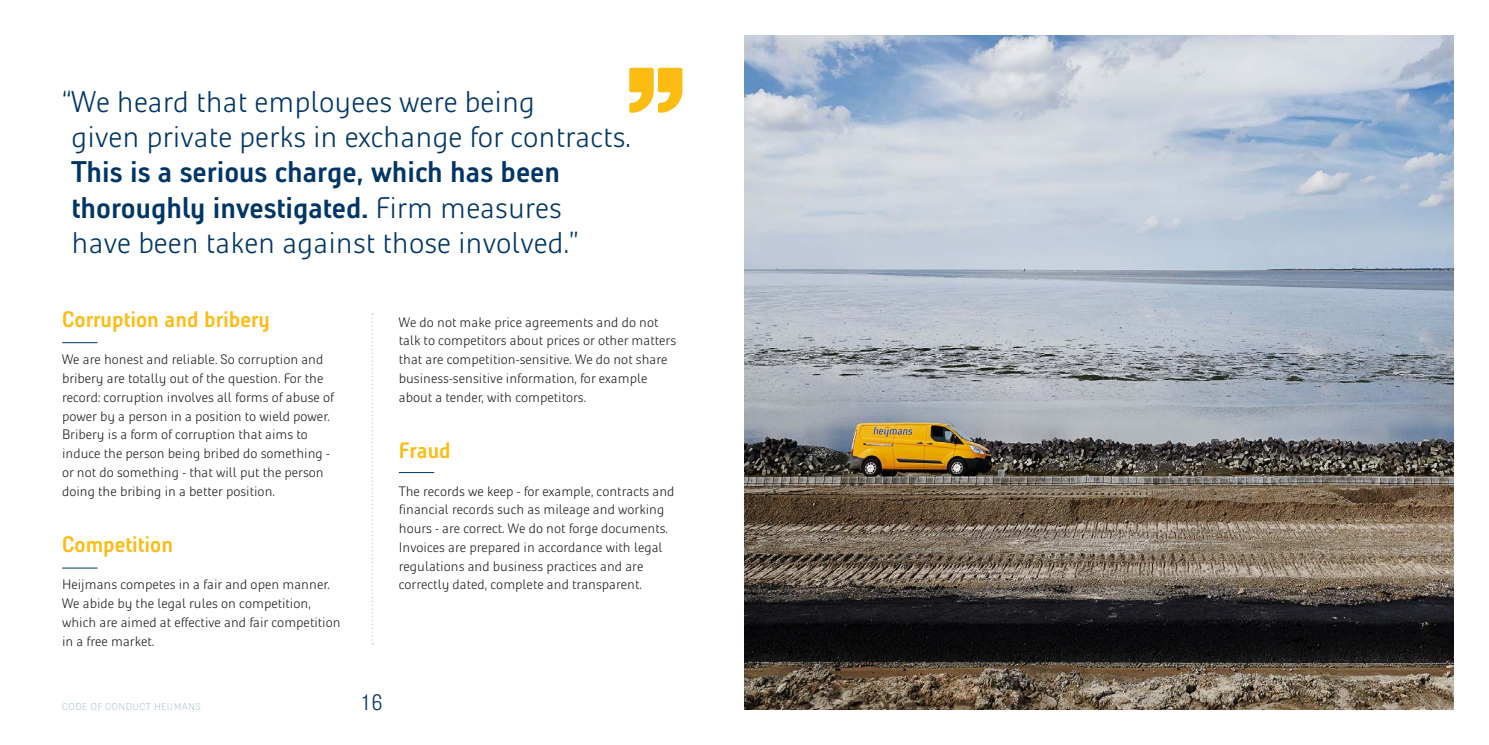
<style>
.page{position:relative;width:1489px;height:745px;background:#fff}
.page>*{position:absolute;margin:0;border:0;box-sizing:border-box;transform-origin:0 0}
.Titel_2{font:300 30px/35px "Heijmans";color:#003667}
.Tussenkop{font:700 22.5px "Heijmans Con";color:#fdbc12}
.Titel_2-2{font:300 22.5px "Heijmans";color:#003667}
.Platte_tekst{font:300 13.75px/18.8px "Heijmans";color:#231f20}
.Titel_2-3{font:300 10px "Heijmans";letter-spacing:.04em;color:#b0cad1}
.s1{font-family:"Heijmans Con";font-weight:700}
</style>
<div class="page">
<hr style="left:62px;top:342px;width:35px;height:1px;background:#003667">
<hr style="left:399px;top:472px;width:35px;height:1px;background:#003667">
<hr style="left:62px;top:567px;width:35px;height:1px;background:#003667">
<svg style="left:371px;top:313px;width:2px;height:331px"></svg>
<svg style="left:629px;top:68px;width:53px;height:45px"></svg>
<img style="left:744px;top:35px;width:709px;height:674px">
<p class="Titel_2" style="left:71px;top:85px;width:561px;text-indent:-9px">“We heard that employees were being<br>given private perks in exchange for contracts.<br><span class="s1">This is a serious charge, which has been thoroughly investigated.</span> Firm measures<br>have been taken against those involved.”</p>
<p class="Tussenkop" style="left:62px;top:305px;width:209px">Corruption and bribery</p>
<p class="Platte_tekst" style="left:62px;top:350px;width:273px">We are honest and reliable. So corruption and bribery are totally out of the question. For the record: corruption involves all forms of abuse of power by a person in a position to wield power.<br>Bribery is a form of corruption that aims to</p>
<p class="Platte_tekst" style="left:62px;top:443px;width:269px">induce the person being bribed do something -</p>
<p class="Platte_tekst" style="left:62px;top:462px;width:263px">or not do something - that will put the person doing the bribing in a better position.</p>
<p class="Tussenkop" style="left:62px;top:530px;width:113px">Competition</p>
<p class="Platte_tekst" style="left:62px;top:575px;width:280px">Heijmans competes in a fair and open manner.<br>We abide by the legal rules on competition, which are aimed at effective and fair competition in a free market.</p>
<p class="Titel_2-3" style="left:62px;top:699px;width:140px">CODE OF CONDUCT HEIJMANS</p>
<p class="Platte_tekst" style="left:399px;top:312px;width:279px">We do not make price agreements and do not talk to competitors about prices or other matters that are competition-sensitive. We do not share</p>
<p class="Platte_tekst" style="left:399px;top:368px;width:250px">business-sensitive information, for example about a tender, with competitors.</p>
<p class="Tussenkop" style="left:399px;top:437px;width:53px">Fraud</p>
<p class="Platte_tekst" style="left:399px;top:481px;width:277px">The records we keep - for example, contracts and financial records such as mileage and working hours - are correct. We do not forge documents.<br>Invoices are prepared in accordance with legal regulations and business practices and are</p>
<p class="Platte_tekst" style="left:399px;top:575px;width:244px">correctly dated, complete and transparent.</p>
<p class="Titel_2-2" style="left:361px;top:688px;width:24px">16</p>
</div>
